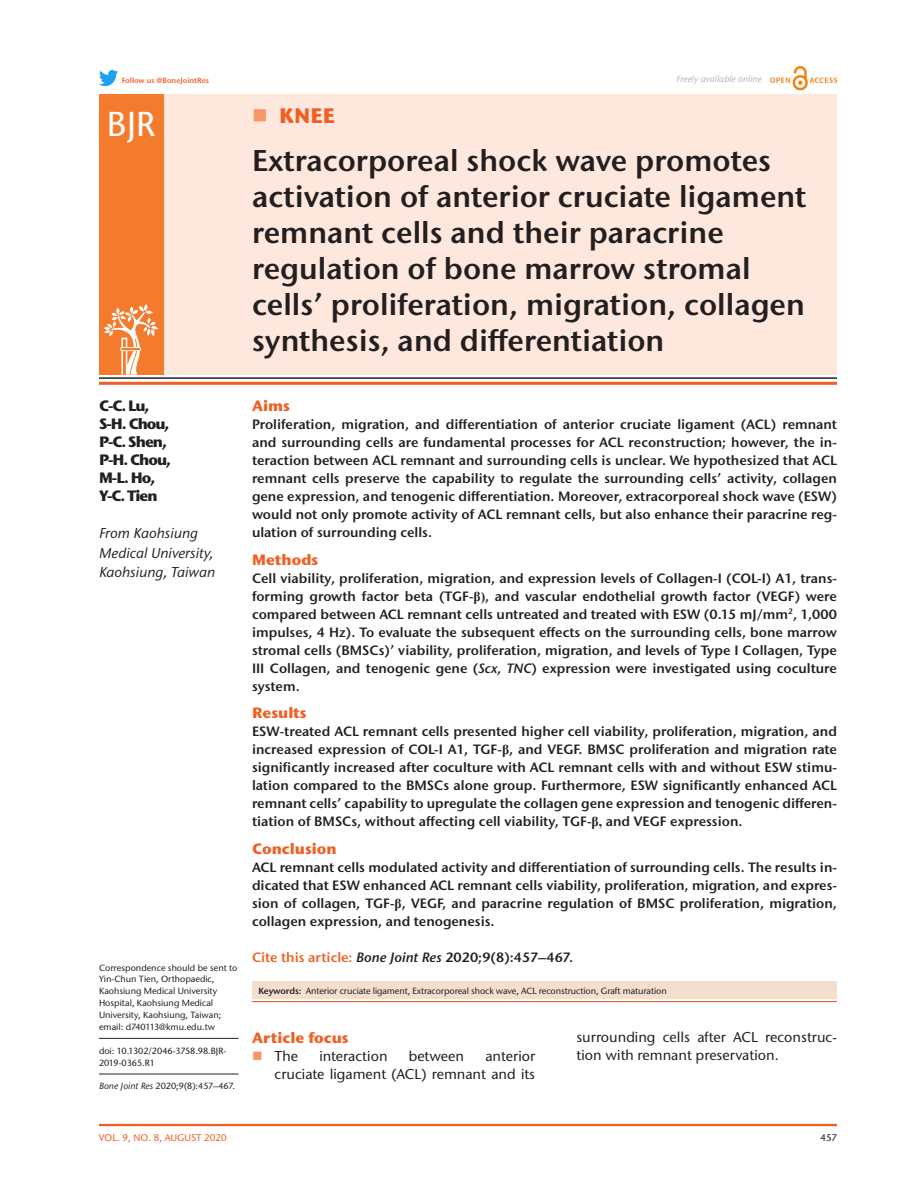
<style>
.page{position:relative;width:918px;height:1188px;background:#fff}
.page>*{position:absolute;margin:0;border:0;box-sizing:border-box;transform-origin:0 0}
.t1{font:500 34.5px "Stone Sans ITC Pro";color:#fff}
.t2{font:600 30px/36px "Stone Sans ITC Pro";color:#231f20}
.t3{font:700 21px "Stone Sans ITC Pro";color:#f15f23}
.t4{font:700 15px/18px "Stone Sans ITC Pro";letter-spacing:-.07em;color:#231f20}
.t5{font:700 15px "Stone Sans ITC Pro";color:#f15f23}
.t6{font:500 14.25px/18px "Stone Sans ITC Pro";color:#231f20;text-align:right}
.t7{font:italic 500 14.25px/19.5px "Stone Sans ITC Pro";color:#231f20}
.t8{font:600 13.5px/18px "Stone Sans ITC Pro";color:#231f20;text-align:justify}
.t9{font:500 9.75px "Stone Sans ITC Pro";color:#f15f23}
.t10{font:500 9.75px "Stone Sans ITC Pro";color:#231f20}
.t11{font:500 9px/12px "Stone Sans ITC Pro";color:#231f20}
.t12{font:italic 500 9px "Stone Sans ITC Pro";color:#b2b3b7}
.t13{font:600 7.5px "Stone Sans ITC Pro";color:#f15f23}
.s1{font-style:italic}
.s2{font-family:"Times New Roman";font-weight:700}
.s3{color:#f15f23}
.s4{font-weight:600}
</style>
<div class="page">
<hr style="left:99px;top:1124px;width:738px;height:2px;background:#f15f23">
<img style="left:99px;top:71px;width:18px;height:14px">
<img style="left:770px;top:65px;width:68px;height:26px">
<div style="left:252px;top:981px;width:585px;height:18px;background:#f4dfce"></div>
<hr style="left:99px;top:377px;width:738px;height:2px;background:#231f20">
<hr style="left:99px;top:382px;width:738px;height:3px;background:#f15f23">
<div style="left:99px;top:94px;width:738px;height:281px;background:#fee7dc"></div>
<div style="left:99px;top:94px;width:64px;height:281px;background:#f47b2d"></div>
<svg style="left:104px;top:304px;width:54px;height:71px"></svg>
<hr style="left:99px;top:1038px;width:139px;height:1px;background:#231f20">
<hr style="left:99px;top:1074px;width:139px;height:1px;background:#231f20">
<hr style="left:252px;top:1001px;width:585px;height:1px;background:#f15f23">
<p class="t13" style="left:122px;top:75px;width:89px">Follow us @BoneJointRes</p>
<p class="t12" style="left:676px;top:73px;width:87px">Freely available online</p>
<h1 class="t1" style="left:107px;top:103px;width:50px">BJR</h1>
<h3 class="t3" style="left:279px;top:102px;width:58px">Knee</h3>
<h2 class="t2" style="left:252px;top:143px;width:556px">Extracorporeal shock wave promotes activation of anterior cruciate ligament remnant cells and their paracrine regulation of bone marrow stromal cells’ proliferation, migration, collagen synthesis, and differentiation</h2>
<p class="t4" style="left:99px;top:397px;width:74px">C-C. Lu,<br>S-H. Chou,<br>P-C. Shen,<br>P-H. Chou,<br>M-L. Ho,<br>Y-C. Tien</p>
<p class="t7" style="left:99px;top:524px;width:118px">From Kaohsiung<br>Medical University,<br>Kaohsiung, Taiwan</p>
<p class="t11" style="left:99px;top:961px;width:140px">Correspondence should be sent to<br>Yin-Chun Tien, Orthopaedic,<br>Kaohsiung Medical University<br>Hospital, Kaohsiung Medical<br>University, Kaohsiung, Taiwan; email: d740113@kmu.edu.tw</p>
<p class="t11" style="left:99px;top:1045px;width:129px">doi: 10.1302/2046-3758.98.BJR-<br>2019-0365.R1</p>
<p class="t11" style="left:99px;top:1080px;width:138px"><span class="s1">Bone Joint Res</span> 2020;9(8):457–467.</p>
<p class="t5" style="left:252px;top:396px;width:39px">Aims</p>
<p class="t8" style="left:252px;top:415px;width:587px">Proliferation, migration, and differentiation of anterior cruciate ligament (ACL) remnant and surrounding cells are fundamental processes for ACL reconstruction; however, the in&shy;teraction between ACL remnant and surrounding cells is unclear. We hypothesized that ACL remnant cells preserve the capability to regulate the surrounding cells’ activity, collagen gene expression, and tenogenic differentiation. Moreover, extracorporeal shock wave (ESW) would not only promote activity of ACL remnant cells, but also enhance their paracrine reg&shy;ulation of surrounding cells.</p>
<p class="t5" style="left:252px;top:550px;width:68px">Methods</p>
<p class="t8" style="left:252px;top:569px;width:587px">Cell viability, proliferation, migration, and expression levels of Collagen-I (COL-I) A1, trans&shy;forming growth factor beta (TGF-<span class="s2">β)</span>, and vascular endothelial growth factor (VEGF) were compared between ACL remnant cells untreated and treated with ESW (0.15 mJ/mm<sup>2</sup>, 1,000 impulses, 4 Hz). To evaluate the subsequent effects on the surrounding cells, bone marrow stromal cells (BMSCs)’ viability, proliferation, migration, and levels of Type I Collagen, Type III Collagen, and tenogenic gene (<span class="s1">Scx, TNC</span>) expression were investigated using coculture system.</p>
<p class="t5" style="left:252px;top:703px;width:56px">Results</p>
<p class="t8" style="left:252px;top:723px;width:587px">ESW-treated ACL remnant cells presented higher cell viability, proliferation, migration, and increased expression of COL-I A1, TGF-<span class="s2">β</span>, and VEGF. BMSC proliferation and migration rate significantly increased after coculture with ACL remnant cells with and without ESW stimu&shy;lation compared to the BMSCs alone group. Furthermore, ESW significantly enhanced ACL remnant cells’ capability to upregulate the collagen gene expression and tenogenic differen&shy;tiation of BMSCs, without affecting cell viability, TGF-<span class="s2">β,</span> and VEGF expression.</p>
<p class="t5" style="left:252px;top:839px;width:86px">Conclusion</p>
<p class="t8" style="left:252px;top:858px;width:587px">ACL remnant cells modulated activity and differentiation of surrounding cells. The results in&shy;dicated that ESW enhanced ACL remnant cells viability, proliferation, migration, and expres&shy;sion of collagen, TGF-<span class="s2">β</span>, VEGF, and paracrine regulation of BMSC proliferation, migration, collagen expression, and tenogenesis.</p>
<p class="t8" style="left:252px;top:948px;width:323px"><span class="s3">Cite this article:</span> <span class="s1">Bone Joint Res</span> 2020;9(8):457–467.</p>
<p class="t11" style="left:258px;top:984px;width:410px"><span class="s4">Keywords:</span> Anterior cruciate ligament, Extracorporeal shock wave, ACL reconstruction, Graft maturation</p>
<p class="t5" style="left:252px;top:1028px;width:98px">Article focus</p>
<p class="t6" style="left:275px;top:1047px;width:25px">The</p>
<p class="t6" style="left:319px;top:1047px;width:70px">interaction</p>
<p class="t6" style="left:409px;top:1047px;width:57px">between</p>
<p class="t6" style="left:576px;top:1028px;width:262px;text-align:left">surrounding cells after ACL reconstruc&shy;tion with remnant preservation.</p>
<p class="t6" style="left:275px;top:1047px;width:262px">anterior<br>cruciate ligament (ACL) remnant and its</p>
<p class="t9" style="left:99px;top:1132px;width:129px">VOL. 9, NO. 8, AUGUST 2020</p>
<p class="t10" style="left:821px;top:1132px;width:18px">457</p>
</div>
